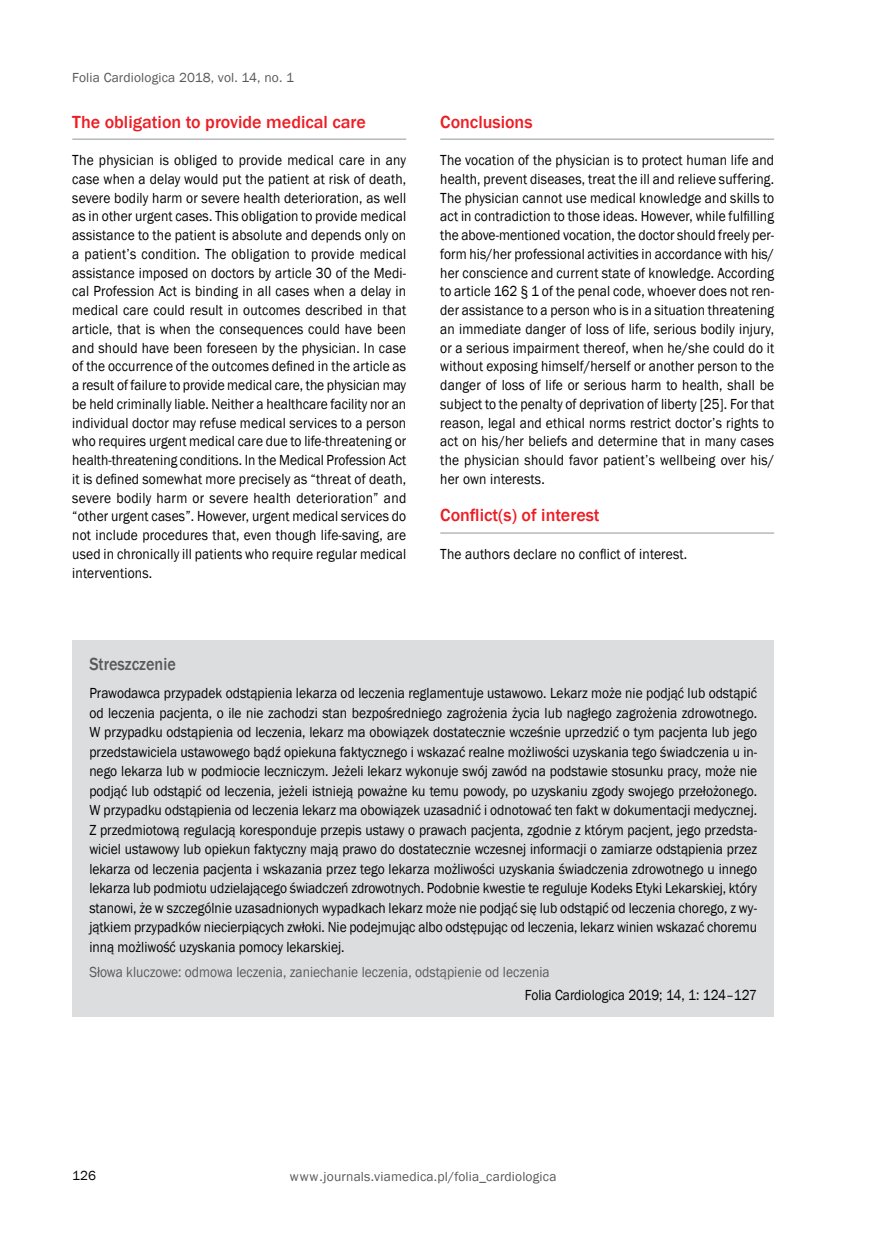
<style>
.page{position:relative;width:872px;height:1234px;background:#fff}
.page>*{position:absolute;margin:0;border:0;box-sizing:border-box;transform-origin:0 0}
.t1{font:500 18px "Franklin Gothic";color:#ed1d24}
.t2{font:500 18px "Franklin Gothic";color:#58595b;scale:.9 1}
.t3{font:15px/18.8px "Franklin Gothic";letter-spacing:.01em;color:#000;text-align:justify;scale:.9 1}
.t4{font:15px "Franklin Gothic";color:#58595b;scale:.9 1}
.t5{font:13.5px "Franklin Gothic";letter-spacing:.01em;color:#58595b}
.t6{font:13.5px "Franklin Gothic";color:#000}
</style>
<div class="page">
<hr style="left:72px;top:139px;width:334px;height:1px;background:#939598">
<hr style="left:440px;top:139px;width:334px;height:1px;background:#939598">
<hr style="left:440px;top:532px;width:334px;height:1px;background:#939598">
<div style="left:72px;top:640px;width:702px;height:377px;background:#dcddde"></div>
<p class="t5" style="left:72px;top:69px;width:223px">Folia Cardiologica 2018, vol. 14, no. 1</p>
<p class="t1" style="left:72px;top:110px;width:295px">The obligation to provide medical care</p>
<p class="t3" style="left:72px;top:151px;width:372px">The physician is obliged to provide medical care in any case when a delay would put the patient at risk of death, severe bodily harm or severe health deterioration, as well as in other urgent cases. This obligation to provide medical assistance to the patient is absolute and depends only on a patient’s condition. The obligation to provide medical assistance imposed on doctors by article 30 of the Medi&shy;cal Profession Act is binding in all cases when a delay in medical care could result in outcomes described in that article, that is when the consequences could have been and should have been foreseen by the physician. In case of the occurrence of the outcomes defined in the article as a result of failure to provide medical care, the physician may be held criminally liable. Neither a healthcare facility nor an individual doctor may refuse medical services to a person who requires urgent medical care due to life-threatening or health-threatening conditions. In the Medical Profession Act it is defined somewhat more precisely as “threat of death, severe bodily harm or severe health deterioration” and “other urgent cases”. However, urgent medical services do not include procedures that, even though life-saving, are used in chronically ill patients who require regular medical interventions.</p>
<p class="t1" style="left:440px;top:110px;width:94px">Conclusions</p>
<p class="t3" style="left:440px;top:151px;width:372px">The vocation of the physician is to protect human life and health, prevent diseases, treat the ill and relieve suffering.<br>The physician cannot use medical knowledge and skills to act in contradiction to those ideas. However, while fulfilling the above-mentioned vocation, the doctor should freely per&shy;form his/her professional activities in accordance with his/ her conscience and current state of knowledge. According to article 162 § 1 of the penal code, whoever does not ren&shy;der assistance to a person who is in a situation threatening an immediate danger of loss of life, serious bodily injury, or a serious impairment thereof, when he/she could do it without exposing himself/herself or another person to the danger of loss of life or serious harm to health, shall be subject to the penalty of deprivation of liberty [25]. For that reason, legal and ethical norms restrict doctor’s rights to act on his/her beliefs and determine that in many cases the physician should favor patient’s wellbeing over his/ her own interests.</p>
<p class="t1" style="left:440px;top:504px;width:161px">Conflict(s) of interest</p>
<p class="t3" style="left:440px;top:544px;width:276px">The authors declare no conflict of interest.</p>
<p class="t2" style="left:89px;top:652px;width:98px">Streszczenie</p>
<p class="t3" style="left:89px;top:683px;width:743px;line-height:19.5px">Prawodawca przypadek odstąpienia lekarza od leczenia reglamentuje ustawowo. Lekarz może nie podjąć lub odstąpić od leczenia pacjenta, o ile nie zachodzi stan bezpośredniego zagrożenia życia lub nagłego zagrożenia zdrowotnego.<br>W przypadku odstąpienia od leczenia, lekarz ma obowiązek dostatecznie wcześnie uprzedzić o tym pacjenta lub jego przedstawiciela ustawowego bądź opiekuna faktycznego i wskazać realne możliwości uzyskania tego świadczenia u in&shy;nego lekarza lub w podmiocie leczniczym. Jeżeli lekarz wykonuje swój zawód na podstawie stosunku pracy, może nie podjąć lub odstąpić od leczenia, jeżeli istnieją poważne ku temu powody, po uzyskaniu zgody swojego przełożonego.<br>W przypadku odstąpienia od leczenia lekarz ma obowiązek uzasadnić i odnotować ten fakt w dokumentacji medycznej.<br>Z przedmiotową regulacją koresponduje przepis ustawy o prawach pacjenta, zgodnie z którym pacjent, jego przedsta&shy;wiciel ustawowy lub opiekun faktyczny mają prawo do dostatecznie wczesnej informacji o zamiarze odstąpienia przez lekarza od leczenia pacjenta i wskazania przez tego lekarza możliwości uzyskania świadczenia zdrowotnego u innego lekarza lub podmiotu udzielającego świadczeń zdrowotnych. Podobnie kwestie te reguluje Kodeks Etyki Lekarskiej, który stanowi, że w szczególnie uzasadnionych wypadkach lekarz może nie podjąć się lub odstąpić od leczenia chorego, z wy&shy;jątkiem przypadków niecierpiących zwłoki. Nie podejmując albo odstępując od leczenia, lekarz winien wskazać choremu inną możliwość uzyskania pomocy lekarskiej.</p>
<p class="t4" style="left:89px;top:961px;width:513px">Słowa kluczowe: odmowa leczenia, zaniechanie leczenia, odstąpienie od leczenia</p>
<p class="t3" style="left:525px;top:985px;width:260px">Folia Cardiologica 2019; 14, 1: 124–127</p>
<p class="t6" style="left:72px;top:1166px;width:25px">126</p>
<p class="t5" style="left:290px;top:1168px;width:268px">www.journals.viamedica.pl/folia_cardiologica</p>
</div>
